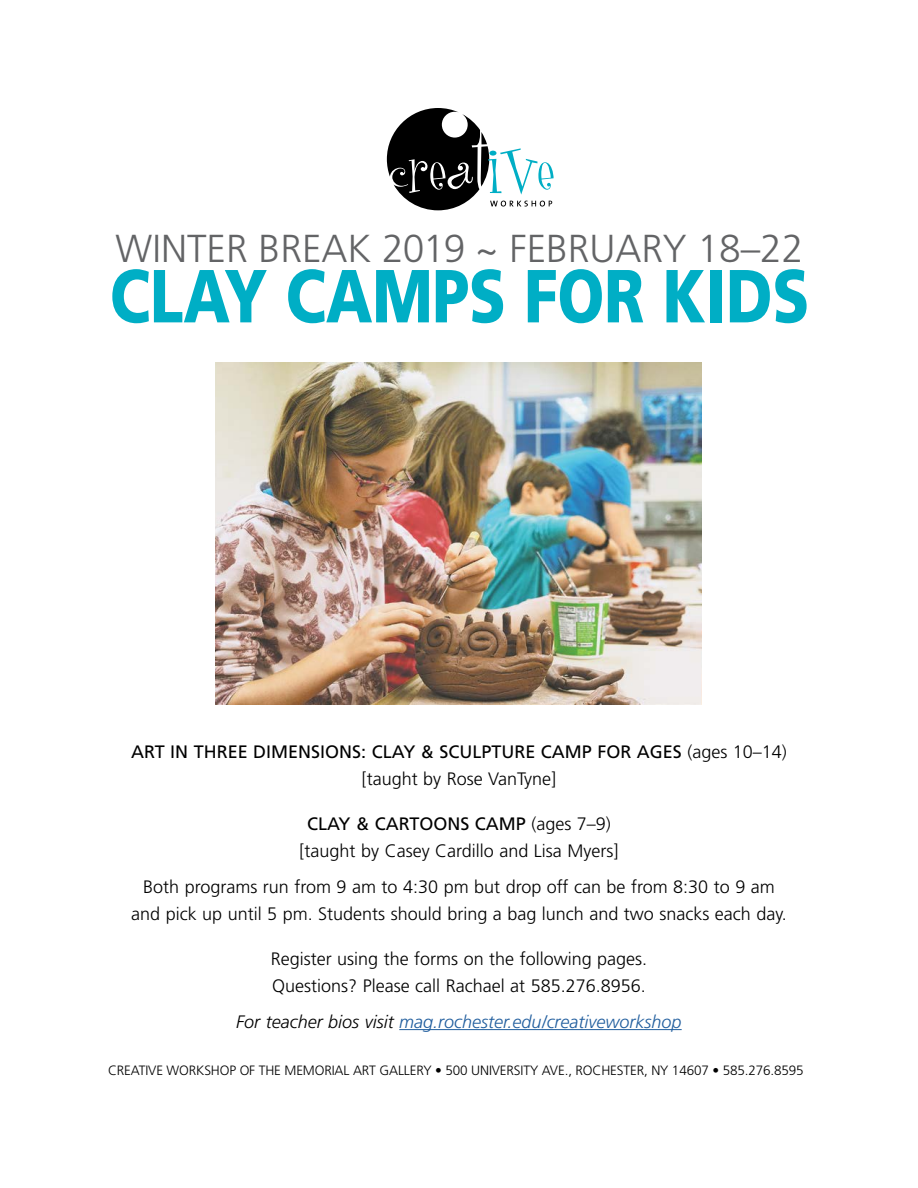
<style>
.page{position:relative;width:918px;height:1188px;background:#fff}
.page>*{position:absolute;margin:0;border:0;box-sizing:border-box;transform-origin:0 0}
.t1{font:900 75px "Frutiger";color:#00aec5;scale:.8 1}
.t2{font:300 39px "Frutiger";color:#636466}
.t3{font:300 18px/27px "Frutiger";color:#000;text-align:center}
.t4{font:18px/27px "Frutiger";color:#000;text-align:center}
.t5{font:italic 300 18px "Frutiger";color:#215e9e}
.t6{font:300 13.5px "Frutiger";letter-spacing:-.01em;color:#000}
.s1{font-weight:300}
.s2{font-weight:400}
.s3{color:#000}
</style>
<div class="page">
<hr style="left:399px;top:1029px;width:283px;height:1px;background:#215e9e">
<img style="left:215px;top:363px;width:486px;height:342px">
<svg style="left:387px;top:108px;width:167px;height:102px"></svg>
<h2 class="t2" style="left:116px;top:227px;width:690px">WINTER BREAK 2019 ~ FEBRUARY 18–22</h2>
<h1 class="t1" style="left:110px;top:251px;width:876px">CLAY CAMPS FOR KIDS</h1>
<p class="t4" style="left:131px;top:738px;width:657px">ART IN THREE DIMENSIONS: CLAY &amp; SCULPTURE CAMP FOR AGES <span class="s1">(ages 10–14) [taught by Rose VanTyne]</span></p>
<p class="t3" style="left:300px;top:810px;width:320px"><span class="s2">CLAY &amp; CARTOONS CAMP</span> (ages 7–9) [taught by Casey Cardillo and Lisa Myers]</p>
<p class="t3" style="left:131px;top:873px;width:657px">Both programs run from 9 am to 4:30 pm but drop off can be from 8:30 to 9 am and pick up until 5 pm. Students should bring a bag lunch and two snacks each day.</p>
<p class="t3" style="left:271px;top:945px;width:378px;text-align:left">Register using the forms on the following pages.<br>Questions? Please call Rachael at 585.276.8956.</p>
<p class="t5" style="left:236px;top:1011px;width:447px"><span class="s3">For teacher bios visit</span> mag.rochester.edu/creativeworkshop</p>
<p class="t6" style="left:108px;top:1063px;width:697px">CREATIVE WORKSHOP OF THE MEMORIAL ART GALLERY • 500 UNIVERSITY AVE., ROCHESTER, NY 14607 • 585.276.8595</p>
</div>
